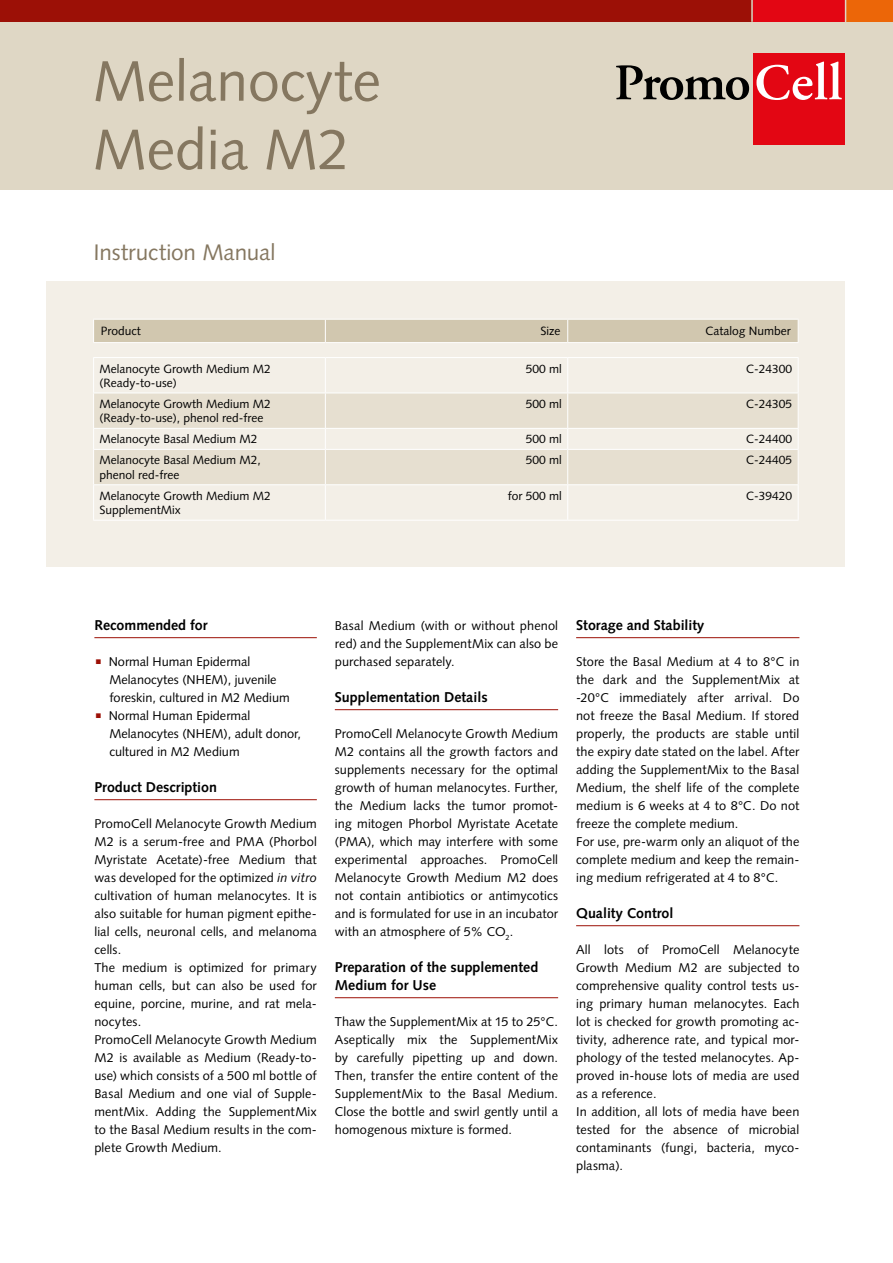
<style>
.page{position:relative;width:893px;height:1263px;background:#fff}
.page>*{position:absolute;margin:0;border:0;box-sizing:border-box;transform-origin:0 0}
.t1{font:57px/68.4px "Syntax LT Std";color:#857760}
.t2{font:22.5px "Syntax LT Std";letter-spacing:-.005em;color:#857760}
.t3{font:700 14.25px/18px "Syntax LT Std";color:#000}
.t4{font:12.75px/18px "Syntax LT Std";letter-spacing:.01em;color:#000}
.t5{font:12px/14.4px "Syntax LT Std";color:#000}
.s1{font-style:italic}
</style>
<div class="page">
<div style="left:0;top:0;width:893px;height:190px;background:#dfd7c5"></div>
<svg style="left:616px;top:65px;width:133px;height:35px"></svg>
<div style="left:753px;top:54px;width:92px;height:91px;background:#e30613"></div>
<svg style="left:756px;top:62px;width:86px;height:38px"></svg>
<div style="left:752px;top:0;width:93px;height:21px;background:#e30613"></div>
<div style="left:846px;top:0;width:47px;height:21px;background:#ec6608"></div>
<div style="left:0;top:0;width:753px;height:21px;background:#9c1006"></div>
<hr style="left:751px;top:0;width:2px;height:22px;background:#dfd7c5">
<div style="left:46px;top:281px;width:799px;height:286px;background:#f3efe7"></div>
<svg style="left:93px;top:319px;width:706px;height:24px;background:#d3cab4"></svg>
<hr style="left:568px;top:342px;width:230px;height:1px;background:#fff">
<svg style="left:94px;top:392px;width:704px;height:128px"></svg>
<svg style="left:94px;top:394px;width:704px;height:90px;fill:#e6dfd0"></svg>
<hr style="left:93px;top:357px;width:232px;height:1px;background:#fff">
<hr style="left:93px;top:358px;width:1px;height:35px;background:#fff">
<hr style="left:325px;top:357px;width:243px;height:1px;background:#fff">
<hr style="left:325px;top:358px;width:1px;height:35px;background:#fff">
<hr style="left:568px;top:357px;width:230px;height:1px;background:#fff">
<hr style="left:567px;top:358px;width:1px;height:35px;background:#fff">
<hr style="left:798px;top:358px;width:1px;height:35px;background:#fff">
<hr style="left:93px;top:393px;width:232px;height:1px;background:#fff">
<hr style="left:93px;top:393px;width:1px;height:35px;background:#fff">
<hr style="left:325px;top:393px;width:243px;height:1px;background:#fff">
<hr style="left:325px;top:393px;width:1px;height:35px;background:#fff">
<hr style="left:568px;top:393px;width:230px;height:1px;background:#fff">
<hr style="left:567px;top:393px;width:1px;height:35px;background:#fff">
<hr style="left:798px;top:393px;width:1px;height:35px;background:#fff">
<svg style="left:93px;top:429px;width:1px;height:20px"></svg>
<svg style="left:325px;top:429px;width:1px;height:20px"></svg>
<svg style="left:567px;top:429px;width:1px;height:20px"></svg>
<svg style="left:798px;top:429px;width:1px;height:20px"></svg>
<hr style="left:93px;top:450px;width:1px;height:34px;background:#fff">
<hr style="left:325px;top:450px;width:1px;height:34px;background:#fff">
<hr style="left:567px;top:450px;width:1px;height:34px;background:#fff">
<hr style="left:798px;top:450px;width:1px;height:34px;background:#fff">
<hr style="left:93px;top:485px;width:1px;height:35px;background:#fff">
<hr style="left:325px;top:485px;width:1px;height:35px;background:#fff">
<hr style="left:567px;top:485px;width:1px;height:35px;background:#fff">
<hr style="left:798px;top:485px;width:1px;height:35px;background:#fff">
<hr style="left:93px;top:428px;width:232px;height:1px;background:#fff">
<hr style="left:93px;top:449px;width:232px;height:1px;background:#fff">
<hr style="left:93px;top:484px;width:232px;height:1px;background:#fff">
<hr style="left:93px;top:520px;width:232px;height:1px;background:#fff">
<hr style="left:325px;top:428px;width:243px;height:1px;background:#fff">
<hr style="left:325px;top:449px;width:243px;height:1px;background:#fff">
<hr style="left:325px;top:484px;width:243px;height:1px;background:#fff">
<hr style="left:325px;top:520px;width:243px;height:1px;background:#fff">
<hr style="left:568px;top:428px;width:230px;height:1px;background:#fff">
<hr style="left:568px;top:449px;width:230px;height:1px;background:#fff">
<hr style="left:568px;top:484px;width:230px;height:1px;background:#fff">
<hr style="left:568px;top:520px;width:230px;height:1px;background:#fff">
<hr style="left:94px;top:637px;width:223px;height:1px;background:#9c1006">
<hr style="left:94px;top:799px;width:223px;height:1px;background:#9c1006">
<hr style="left:335px;top:709px;width:223px;height:1px;background:#9c1006">
<hr style="left:335px;top:997px;width:223px;height:1px;background:#9c1006">
<hr style="left:576px;top:637px;width:223px;height:1px;background:#9c1006">
<hr style="left:576px;top:925px;width:223px;height:1px;background:#9c1006">
<h1 class="t1" style="left:93px;top:47px;width:290px">Melanocyte<br>Media M2</h1>
<h2 class="t2" style="left:94px;top:239px;width:184px">Instruction Manual</h2>
<p class="t5" style="left:101px;top:324px;width:41px">Product</p>
<p class="t5" style="left:541px;top:324px;width:21px">Size</p>
<p class="t5" style="left:706px;top:324px;width:87px">Catalog Number</p>
<p class="t5" style="left:100px;top:361px;width:173px">Melanocyte Growth Medium M2 (Ready-to-use)</p>
<p class="t5" style="left:526px;top:361px;width:38px">500 ml</p>
<p class="t5" style="left:746px;top:361px;width:48px">C-24300</p>
<p class="t5" style="left:100px;top:397px;width:173px">Melanocyte Growth Medium M2 (Ready-to-use), phenol red-free</p>
<p class="t5" style="left:526px;top:397px;width:38px">500 ml</p>
<p class="t5" style="left:746px;top:397px;width:48px">C-24305</p>
<p class="t5" style="left:100px;top:432px;width:160px">Melanocyte Basal Medium M2</p>
<p class="t5" style="left:526px;top:432px;width:38px">500 ml</p>
<p class="t5" style="left:746px;top:432px;width:48px">C-24400</p>
<p class="t5" style="left:100px;top:453px;width:163px">Melanocyte Basal Medium M2, phenol red-free</p>
<p class="t5" style="left:526px;top:453px;width:38px">500 ml</p>
<p class="t5" style="left:746px;top:453px;width:48px">C-24405</p>
<p class="t5" style="left:100px;top:488px;width:173px">Melanocyte Growth Medium M2<br>SupplementMix</p>
<p class="t5" style="left:508px;top:488px;width:56px">for 500 ml</p>
<p class="t5" style="left:746px;top:488px;width:48px">C-39420</p>
<p class="t3" style="left:94px;top:616px;width:115px">Recommended for</p>
<p class="t4" style="left:109px;top:653px;width:194px">Normal Human Epidermal<br>Melanocytes (NHEM), juvenile foreskin, cultured in M2 Medium<br>Normal Human Epidermal<br>Melanocytes (NHEM), adult donor, cultured in M2 Medium</p>
<p class="t3" style="left:94px;top:778px;width:124px">Product Description</p>
<p class="t4" style="left:94px;top:815px;width:224px">PromoCell Melanocyte Growth Medium M2 is a serum-free and PMA (Phorbol Myristate Acetate)-free Medium that was developed for the optimized <span class="s1">in vitro </span>cultivation of human melanocytes. It is also suitable for human pigment epithe&shy;lial cells, neuronal cells, and melanoma cells.<br>The medium is optimized for primary human cells, but can also be used for equine, porcine, murine, and rat mela&shy;nocytes.<br>PromoCell Melanocyte Growth Medium M2 is available as Medium (Ready-to&shy;use) which consists of a 500 ml bottle of Basal Medium and one vial of Supple&shy;mentMix. Adding the SupplementMix to the Basal Medium results in the com&shy;plete Growth Medium.</p>
<p class="t4" style="left:335px;top:617px;width:225px;text-align:justify">Basal Medium (with or without phenol red) and the SupplementMix can also be purchased separately.</p>
<p class="t3" style="left:335px;top:688px;width:154px">Supplementation Details</p>
<p class="t4" style="left:335px;top:725px;width:225px;text-align:justify">PromoCell Melanocyte Growth Medium M2 contains all the growth factors and supplements necessary for the optimal growth of human melanocytes. Further, the Medium lacks the tumor promot&shy;ing mitogen Phorbol Myristate Acetate (PMA), which may interfere with some experimental approaches. PromoCell Melanocyte Growth Medium M2 does not contain antibiotics or antimycotics and is formulated for use in an incubator with an atmosphere of 5% CO<sub>2</sub>.</p>
<p class="t3" style="left:335px;top:958px;width:205px">Preparation of the supplemented<br>Medium for Use</p>
<p class="t4" style="left:335px;top:1013px;width:225px;text-align:justify">Thaw the SupplementMix at 15 to 25°C.<br>Aseptically mix the SupplementMix by carefully pipetting up and down.<br>Then, transfer the entire content of the SupplementMix to the Basal Medium.<br>Close the bottle and swirl gently until a homogenous mixture is formed.</p>
<p class="t3" style="left:576px;top:616px;width:130px">Storage and Stability</p>
<p class="t4" style="left:576px;top:653px;width:225px">Store the Basal Medium at 4 to 8°C in the dark and the SupplementMix at -20°C immediately after arrival. Do not freeze the Basal Medium. If stored properly, the products are stable until the expiry date stated on the label. After adding the SupplementMix to the Basal Medium, the shelf life of the complete medium is 6 weeks at 4 to 8°C. Do not freeze the complete medium.<br>For use, pre-warm only an aliquot of the complete medium and keep the remain&shy;ing medium refrigerated at 4 to 8°C.</p>
<p class="t3" style="left:576px;top:904px;width:99px">Quality Control</p>
<p class="t4" style="left:576px;top:941px;width:225px">All lots of PromoCell Melanocyte Growth Medium M2 are subjected to comprehensive quality control tests us&shy;ing primary human melanocytes. Each lot is checked for growth promoting ac&shy;tivity, adherence rate, and typical mor&shy;phology of the tested melanocytes. Ap&shy;proved in-house lots of media are used as a reference.<br>In addition, all lots of media have been tested for the absence of microbial contaminants (fungi, bacteria, myco&shy;plasma).</p>
</div>
